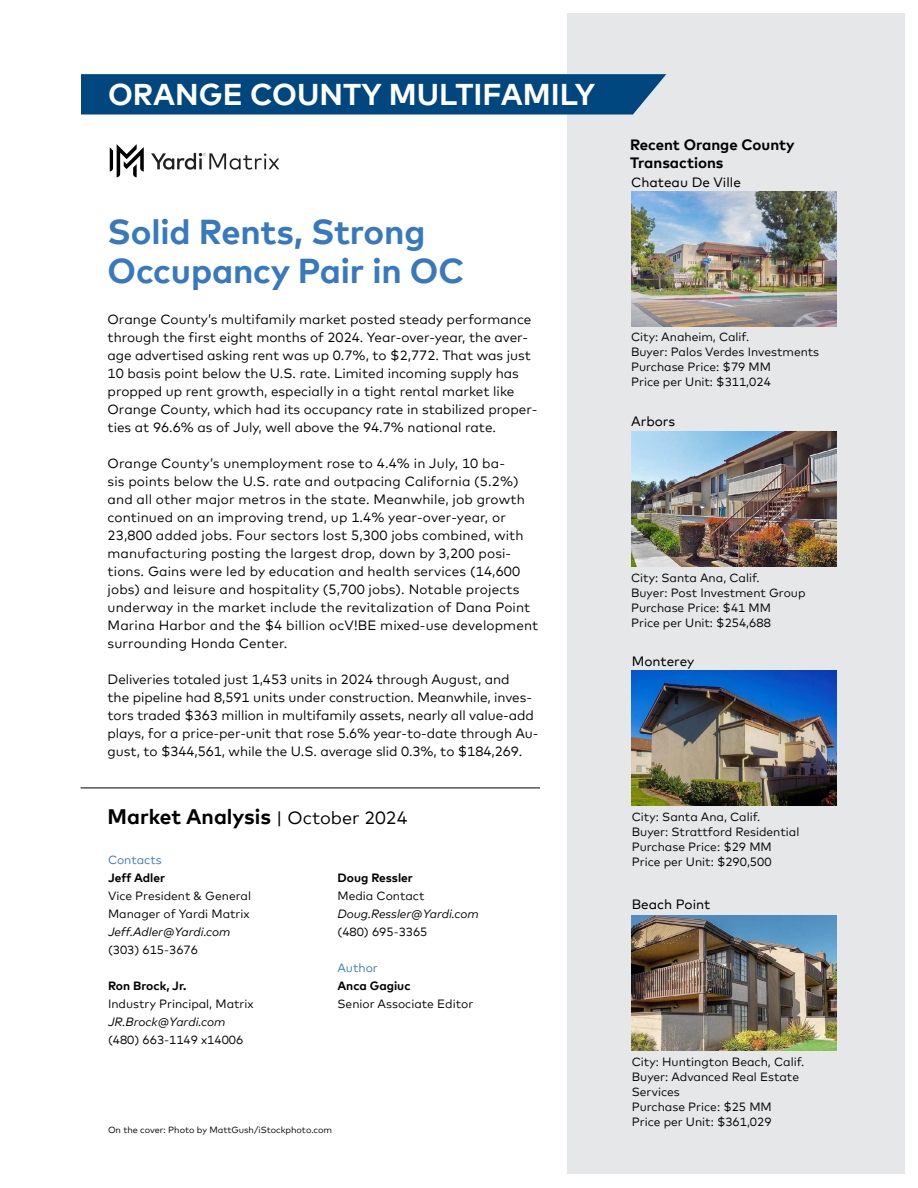
<style>
.page{position:relative;width:918px;height:1188px;background:#fff}
.page>*{position:absolute;margin:0;border:0;box-sizing:border-box;transform-origin:0 0}
.t1{font:700 34.5px/39px "Mark Offc Pro";letter-spacing:-.005em;color:#3879be}
.t2{font:700 30px "Mark Offc Pro";color:#fff}
.t3{font:700 21px "Mark Offc Pro";color:#000}
.t4{font:700 15px/18px "Mark Offc Pro";color:#000}
.t5{font:13.5px/18px "Mark Offc Pro";color:#000}
.t6{font:13.5px "Mark Offc Pro";color:#000}
.t7{font:12px/15px "Mark Offc Pro";color:#000}
.t8{font:italic 12px "Mark Offc Pro";color:#000}
.t9{font:700 12px "Mark Offc Pro";color:#000}
.t10{font:12px "Mark Offc Pro";color:#3879be}
.t11{font:9px "Mark Offc Pro";color:#000}
.s1{font-weight:400;font-size:18px}
</style>
<div class="page">
<svg style="left:151px;top:153px;width:128px;height:17px"></svg>
<svg style="left:110px;top:144px;width:34px;height:33px"></svg>
<div style="left:567px;top:14px;width:337px;height:1160px;background:#e6e7e8"></div>
<img style="left:632px;top:670px;width:205px;height:135px">
<img style="left:632px;top:915px;width:205px;height:135px">
<img style="left:631px;top:191px;width:205px;height:135px">
<img style="left:631px;top:432px;width:205px;height:135px">
<hr style="left:81px;top:788px;width:459px;height:1px;background:#000">
<svg style="left:81px;top:74px;width:585px;height:41px;background:#094c83"></svg>
<h2 class="t2" style="left:108px;top:71px;width:489px">ORANGE COUNTY MULTIFAMILY</h2>
<h1 class="t1" style="left:108px;top:209px;width:358px">Solid Rents, Strong<br>Occupancy Pair in OC</h1>
<p class="t5" style="left:108px;top:309px;width:431px">Orange County’s multifamily market posted steady performance through the first eight months of 2024. Year-over-year, the aver&shy;age advertised asking rent was up 0.7%, to $2,772. That was just 10 basis point below the U.S. rate. Limited incoming supply has propped up rent growth, especially in a tight rental market like Orange County, which had its occupancy rate in stabilized proper&shy;ties at 96.6% as of July, well above the 94.7% national rate.</p>
<p class="t5" style="left:108px;top:453px;width:432px">Orange County’s unemployment rose to 4.4% in July, 10 ba-<br>sis points below the U.S. rate and outpacing California (5.2%) and all other major metros in the state. Meanwhile, job growth continued on an improving trend, up 1.4% year-over-year, or 23,800 added jobs. Four sectors lost 5,300 jobs combined, with manufacturing posting the largest drop, down by 3,200 posi&shy;tions. Gains were led by education and health services (14,600 jobs) and leisure and hospitality (5,700 jobs). Notable projects underway in the market include the revitalization of Dana Point Marina Harbor and the $4 billion ocV!BE mixed-use development surrounding Honda Center.</p>
<p class="t5" style="left:108px;top:669px;width:432px">Deliveries totaled just 1,453 units in 2024 through August, and<br>the pipeline had 8,591 units under construction. Meanwhile, inves&shy;tors traded $363 million in multifamily assets, nearly all value-add plays, for a price-per-unit that rose 5.6% year-to-date through Au&shy;gust, to $344,561, while the U.S. average slid 0.3%, to $184,269.</p>
<h3 class="t3" style="left:108px;top:800px;width:301px">Market Analysis <span class="s1">| October 2024</span></h3>
<p class="t10" style="left:108px;top:851px;width:55px">Contacts</p>
<p class="t9" style="left:108px;top:869px;width:59px">Jeff Adler</p>
<p class="t7" style="left:108px;top:886px;width:145px;line-height:18px">Vice President &amp; General<br>Manager of Yardi Matrix</p>
<p class="t8" style="left:108px;top:923px;width:124px">Jeff.Adler@Yardi.com</p>
<p class="t7" style="left:108px;top:941px;width:92px">(303) 615-3676</p>
<p class="t9" style="left:108px;top:977px;width:80px">Ron Brock, Jr.</p>
<p class="t7" style="left:108px;top:995px;width:147px">Industry Principal, Matrix</p>
<p class="t8" style="left:108px;top:1013px;width:119px">JR.Brock@Yardi.com</p>
<p class="t7" style="left:108px;top:1031px;width:137px">(480) 663-1149 x14006</p>
<p class="t9" style="left:338px;top:869px;width:77px">Doug Ressler</p>
<p class="t7" style="left:338px;top:887px;width:89px">Media Contact</p>
<p class="t8" style="left:338px;top:905px;width:143px">Doug.Ressler@Yardi.com</p>
<p class="t7" style="left:338px;top:923px;width:92px">(480) 695-3365</p>
<p class="t10" style="left:338px;top:959px;width:42px">Author</p>
<p class="t9" style="left:338px;top:977px;width:75px">Anca Gagiuc</p>
<p class="t7" style="left:338px;top:995px;width:137px">Senior Associate Editor</p>
<p class="t11" style="left:108px;top:1123px;width:226px">On the cover: Photo by MattGush/iStockphoto.com</p>
<p class="t4" style="left:630px;top:135px;width:166px">Recent Orange County<br>Transactions</p>
<p class="t6" style="left:631px;top:172px;width:111px">Chateau De Ville</p>
<p class="t7" style="left:631px;top:328px;width:190px">City: Anaheim, Calif.<br>Buyer: Palos Verdes Investments<br>Purchase Price: $79 MM<br>Price per Unit: $311,024</p>
<p class="t6" style="left:631px;top:411px;width:46px">Arbors</p>
<p class="t7" style="left:631px;top:570px;width:176px">City: Santa Ana, Calif.<br>Buyer: Post Investment Group<br>Purchase Price: $41 MM<br>Price per Unit: $254,688</p>
<p class="t6" style="left:632px;top:651px;width:64px">Monterey</p>
<p class="t7" style="left:632px;top:808px;width:169px">City: Santa Ana, Calif.<br>Buyer: Strattford Residential<br>Purchase Price: $29 MM<br>Price per Unit: $290,500</p>
<p class="t6" style="left:632px;top:894px;width:80px">Beach Point</p>
<p class="t7" style="left:632px;top:1053px;width:174px">City: Huntington Beach, Calif.<br>Buyer: Advanced Real Estate<br>Services<br>Purchase Price: $25 MM<br>Price per Unit: $361,029</p>
</div>
